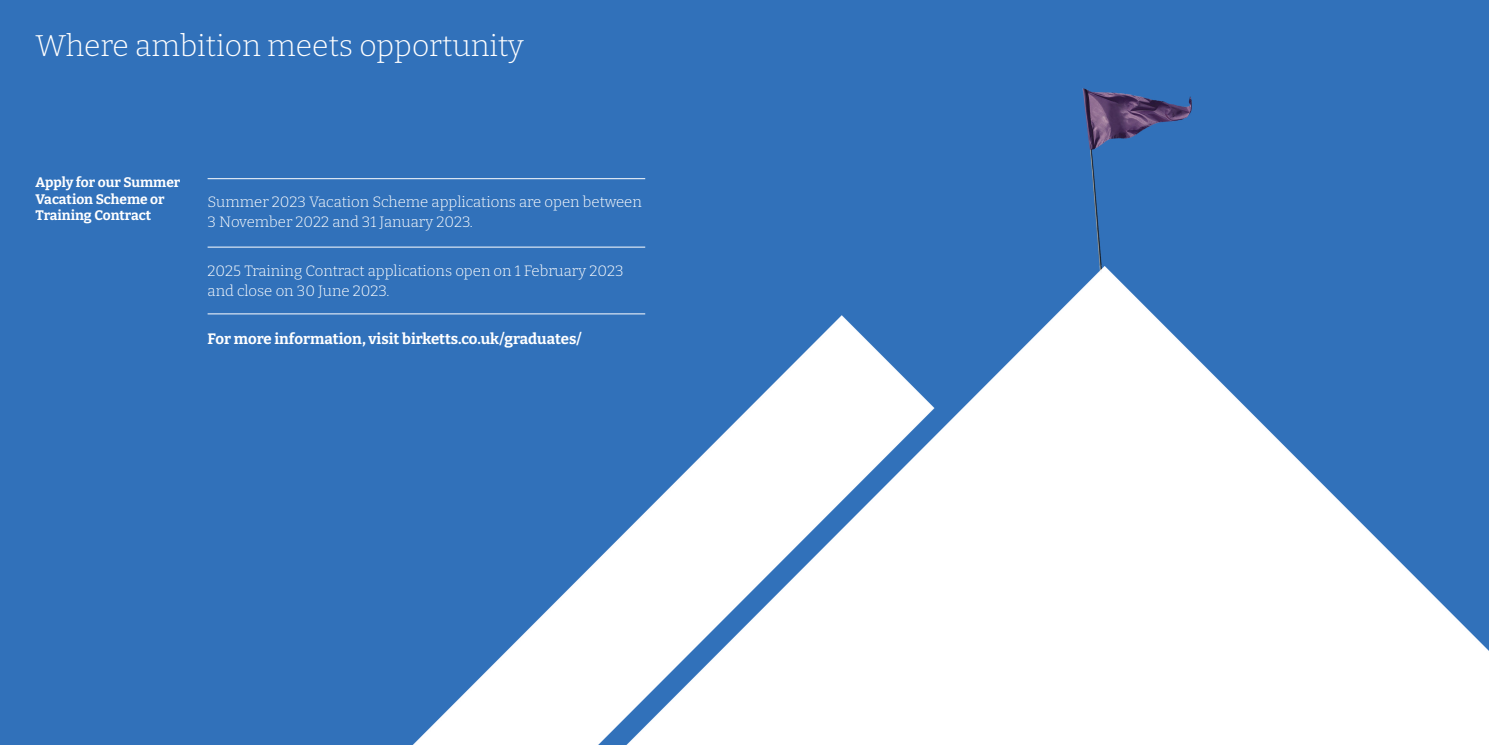
<style>
.page{position:relative;width:1489px;height:745px;background:#fff}
.page>*{position:absolute;margin:0;border:0;box-sizing:border-box;transform-origin:0 0}
.t1{font:300 30px "Bitter";color:#fff}
.t2{font:300 15px/20px "Bitter";color:#fff}
.t3{font:700 15px "Bitter";color:#fff}
.t4{font:700 13.75px/16.5px "Bitter";color:#fff}
</style>
<div class="page">
<div style="left:0;top:0;width:1488px;height:744px;background:#3171ba"></div>
<img style="left:319px;top:88px;width:1169px;height:656px">
<hr style="left:207px;top:178px;width:438px;height:1px;background:#fff">
<hr style="left:207px;top:247px;width:438px;height:1px;background:#fff">
<hr style="left:207px;top:313px;width:438px;height:1px;background:#fff">
<h1 class="t1" style="left:35px;top:27px;width:489px">Where ambition meets opportunity</h1>
<p class="t4" style="left:35px;top:173px;width:146px">Apply for our Summer<br>Vacation Scheme or<br>Training Contract</p>
<p class="t2" style="left:207px;top:192px;width:436px">Summer 2023 Vacation Scheme applications are open between<br>3 November 2022 and 31 January 2023.</p>
<p class="t2" style="left:207px;top:260px;width:417px">2025 Training Contract applications open on 1 February 2023 and close on 30 June 2023.</p>
<p class="t3" style="left:207px;top:329px;width:375px">For more information, visit birketts.co.uk/graduates/</p>
</div>
